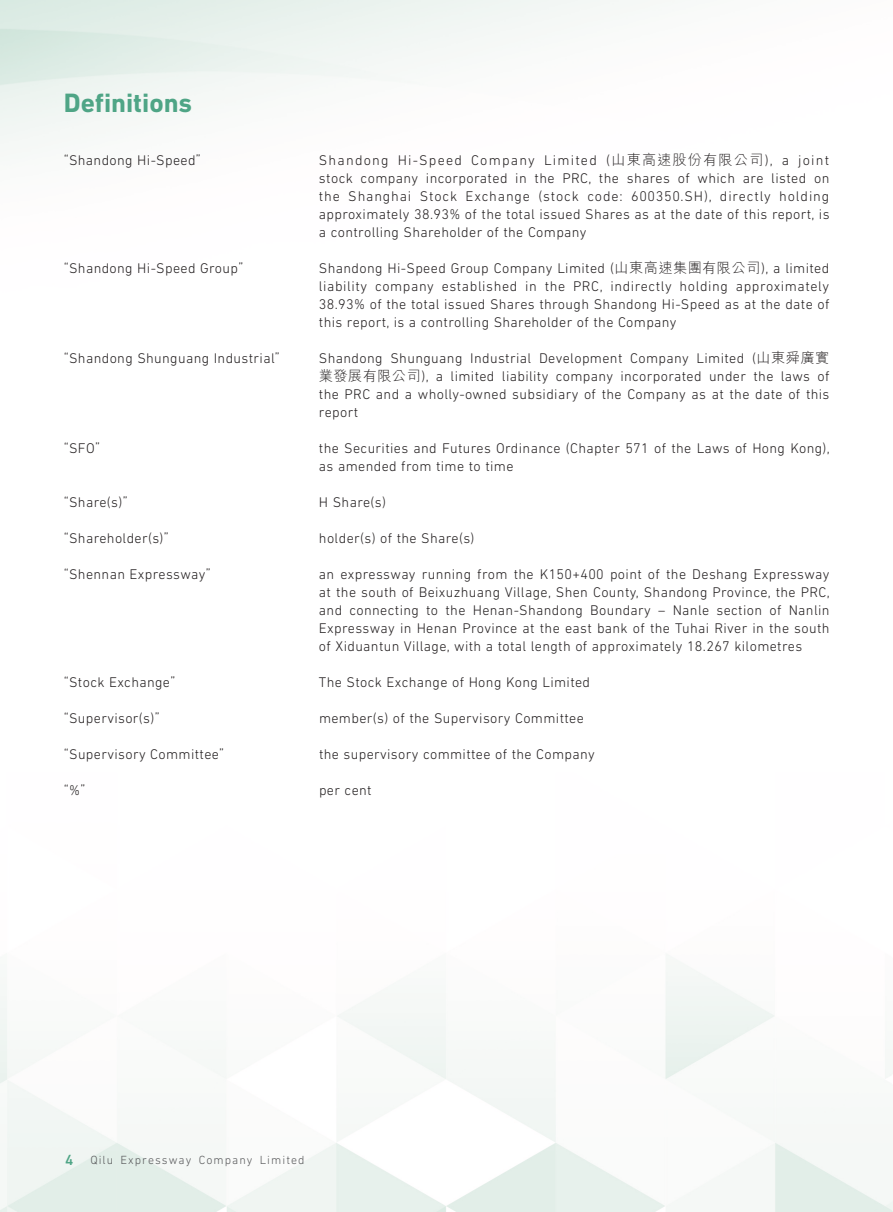
<style>
.page{position:relative;width:893px;height:1212px;background:#fff}
.page>*{position:absolute;margin:0;border:0;box-sizing:border-box;transform-origin:0 0}
.t1{font:700 27px "DIN Next LT Pro";color:#4fa586}
.t2{font:300 14.25px/18px "DIN Next LT Pro";letter-spacing:.025em;color:#231f20;text-align:justify}
.t3{font:300 12px "DIN Next LT Pro";letter-spacing:.085em;color:#57585a}
.s1{font-family:"M Hei HK"}
.s2{font-weight:500;font-size:15px;color:#4fa586}
</style>
<div class="page">
<h1 class="t1" style="left:64px;top:87px;width:130px">Definitions</h1>
<p class="t2" style="left:64px;top:151px;width:139px">“Shandong Hi-Speed”</p>
<p class="t2" style="left:319px;top:151px;width:512px">Shandong Hi-Speed Company Limited (<span class="s1">山東高速股份有限公司</span>), a joint stock company incorporated in the PRC, the shares of which are listed on the Shanghai Stock Exchange (stock code: 600350.SH), directly holding approximately 38.93% of the total issued Shares as at the date of this report, is a controlling Shareholder of the Company</p>
<p class="t2" style="left:64px;top:259px;width:181px">“Shandong Hi-Speed Group”</p>
<p class="t2" style="left:319px;top:259px;width:512px">Shandong Hi-Speed Group Company Limited (<span class="s1">山東高速集團有限公司</span>), a limited liability company established in the PRC, indirectly holding approximately 38.93% of the total issued Shares through Shandong Hi-Speed as at the date of this report, is a controlling Shareholder of the Company</p>
<p class="t2" style="left:64px;top:349px;width:217px">“Shandong Shunguang Industrial”</p>
<p class="t2" style="left:319px;top:349px;width:512px">Shandong Shunguang Industrial Development Company Limited (<span class="s1">山東舜廣實業發展有限公司</span>), a limited liability company incorporated under the laws of the PRC and a wholly-owned subsidiary of the Company as at the date of this report</p>
<p class="t2" style="left:64px;top:439px;width:38px">“SFO”</p>
<p class="t2" style="left:319px;top:439px;width:512px">the Securities and Futures Ordinance (Chapter 571 of the Laws of Hong Kong), as amended from time to time</p>
<p class="t2" style="left:64px;top:493px;width:65px">“Share(s)”</p>
<p class="t2" style="left:319px;top:493px;width:69px">H Share(s)</p>
<p class="t2" style="left:64px;top:529px;width:106px">“Shareholder(s)”</p>
<p class="t2" style="left:319px;top:529px;width:157px">holder(s) of the Share(s)</p>
<p class="t2" style="left:64px;top:565px;width:148px">“Shennan Expressway”</p>
<p class="t2" style="left:319px;top:565px;width:512px">an expressway running from the K150+400 point of the Deshang Expressway at the south of Beixuzhuang Village, Shen County, Shandong Province, the PRC, and connecting to the Henan-Shandong Boundary – Nanle section of Nanlin Expressway in Henan Province at the east bank of the Tuhai River in the south of Xiduantun Village, with a total length of approximately 18.267 kilometres</p>
<p class="t2" style="left:64px;top:673px;width:113px">“Stock Exchange”</p>
<p class="t2" style="left:319px;top:673px;width:273px">The Stock Exchange of Hong Kong Limited</p>
<p class="t2" style="left:64px;top:709px;width:97px">“Supervisor(s)”</p>
<p class="t2" style="left:319px;top:709px;width:266px">member(s) of the Supervisory Committee</p>
<p class="t2" style="left:64px;top:745px;width:162px">“Supervisory Committee”</p>
<p class="t2" style="left:319px;top:745px;width:277px">the supervisory committee of the Company</p>
<p class="t2" style="left:64px;top:780px;width:23px">“%”</p>
<p class="t2" style="left:319px;top:781px;width:54px">per cent</p>
<p class="t3" style="left:65px;top:1153px;width:241px"><span class="s2">4</span> Qilu Expressway Company Limited</p>
</div>
